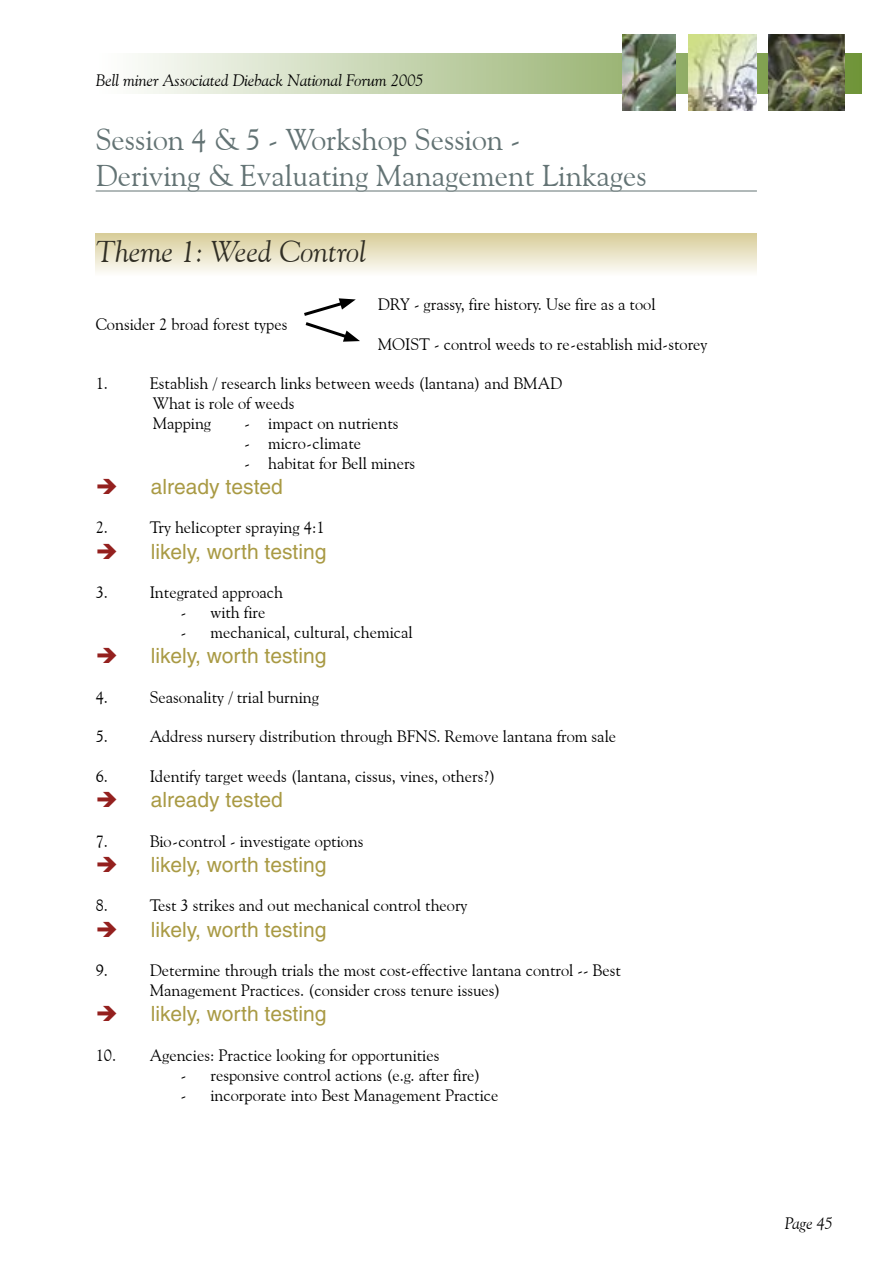
<style>
.page{position:relative;width:893px;height:1263px;background:#fff}
.page>*{position:absolute;margin:0;border:0;box-sizing:border-box;transform-origin:0 0}
.t1{font:30px/36px "Goudy Old Style BT";color:#637374}
.t2{font:italic 30px "Goudy Old Style BT";color:#302e24}
.t3{font:21px "Helvetica";color:#a99a44}
.t4{font:16.5px/19.8px "Goudy Old Style BT";color:#000}
.t5{font:italic 16.5px "Goudy Old Style BT";color:#000}
</style>
<div class="page">
<hr style="left:96px;top:191px;width:661px;height:1px;background:#637374">
<svg style="left:138px;top:53px;width:723px;height:41px;background:#c3d3ad"></svg>
<img style="left:689px;top:34px;width:68px;height:77px">
<img style="left:768px;top:34px;width:77px;height:77px">
<img style="left:622px;top:34px;width:54px;height:76px">
<div style="left:96px;top:234px;width:661px;height:42px;background:linear-gradient(to bottom,#d8cd9a,#fdfcf9)"></div>
<svg style="left:304px;top:298px;width:56px;height:44px"></svg>
<p class="t5" style="left:96px;top:70px;width:330px">Bell miner Associated Dieback National Forum 2005</p>
<h1 class="t1" style="left:96px;top:121px;width:553px">Session 4 &amp; 5 - Workshop Session -<br>Deriving &amp; Evaluating Management Linkages</h1>
<h1 class="t2" style="left:96px;top:233px;width:272px">Theme 1: Weed Control</h1>
<p class="t4" style="left:96px;top:314px;width:193px">Consider 2 broad forest types</p>
<p class="t4" style="left:378px;top:294px;width:279px">DRY - grassy, fire history. Use fire as a tool</p>
<p class="t4" style="left:378px;top:334px;width:331px">MOIST - control weeds to re-establish mid-storey</p>
<p class="t4" style="left:96px;top:373px;width:14px">1.</p>
<p class="t4" style="left:150px;top:373px;width:414px">Establish / research links between weeds (lantana) and BMAD<br>What is role of weeds<br>Mapping</p>
<p class="t4" style="left:244px;top:413px;width:155px">- impact on nutrients</p>
<p class="t4" style="left:244px;top:433px;width:118px">- micro-climate</p>
<p class="t4" style="left:244px;top:453px;width:172px">- habitat for Bell miners</p>
<p class="t3" style="left:151px;top:474px;width:133px">already tested</p>
<p class="t4" style="left:96px;top:517px;width:14px">2.</p>
<p class="t4" style="left:150px;top:517px;width:176px">Try helicopter spraying 4:1</p>
<p class="t3" style="left:151px;top:539px;width:177px">likely, worth testing</p>
<p class="t4" style="left:96px;top:582px;width:14px">3.</p>
<p class="t4" style="left:150px;top:582px;width:135px">Integrated approach</p>
<p class="t4" style="left:181px;top:602px;width:86px">- with fire</p>
<p class="t4" style="left:181px;top:622px;width:234px">- mechanical, cultural, chemical</p>
<p class="t3" style="left:151px;top:643px;width:177px">likely, worth testing</p>
<p class="t4" style="left:96px;top:687px;width:14px">4.</p>
<p class="t4" style="left:150px;top:687px;width:171px">Seasonality / trial burning</p>
<p class="t4" style="left:96px;top:726px;width:14px">5.</p>
<p class="t4" style="left:150px;top:726px;width:468px">Address nursery distribution through BFNS. Remove lantana from sale</p>
<p class="t4" style="left:96px;top:766px;width:14px">6.</p>
<p class="t4" style="left:150px;top:766px;width:347px">Identify target weeds (lantana, cissus, vines, others?)</p>
<p class="t3" style="left:151px;top:787px;width:133px">already tested</p>
<p class="t4" style="left:96px;top:831px;width:14px">7.</p>
<p class="t4" style="left:150px;top:831px;width:215px">Bio-control - investigate options</p>
<p class="t3" style="left:151px;top:852px;width:177px">likely, worth testing</p>
<p class="t4" style="left:96px;top:895px;width:14px">8.</p>
<p class="t4" style="left:150px;top:895px;width:319px">Test 3 strikes and out mechanical control theory</p>
<p class="t3" style="left:151px;top:917px;width:177px">likely, worth testing</p>
<p class="t4" style="left:96px;top:960px;width:14px">9.</p>
<p class="t4" style="left:150px;top:960px;width:473px">Determine through trials the most cost-effective lantana control -- Best<br>Management Practices. (consider cross tenure issues)</p>
<p class="t3" style="left:151px;top:1002px;width:177px">likely, worth testing</p>
<p class="t4" style="left:96px;top:1045px;width:345px">10. Agencies: Practice looking for opportunities</p>
<p class="t4" style="left:181px;top:1065px;width:302px">- responsive control actions (e.g. after fire)</p>
<p class="t4" style="left:181px;top:1084px;width:319px">- incorporate into Best Management Practice</p>
<p class="t5" style="left:785px;top:1213px;width:50px">Page 45</p>
</div>
